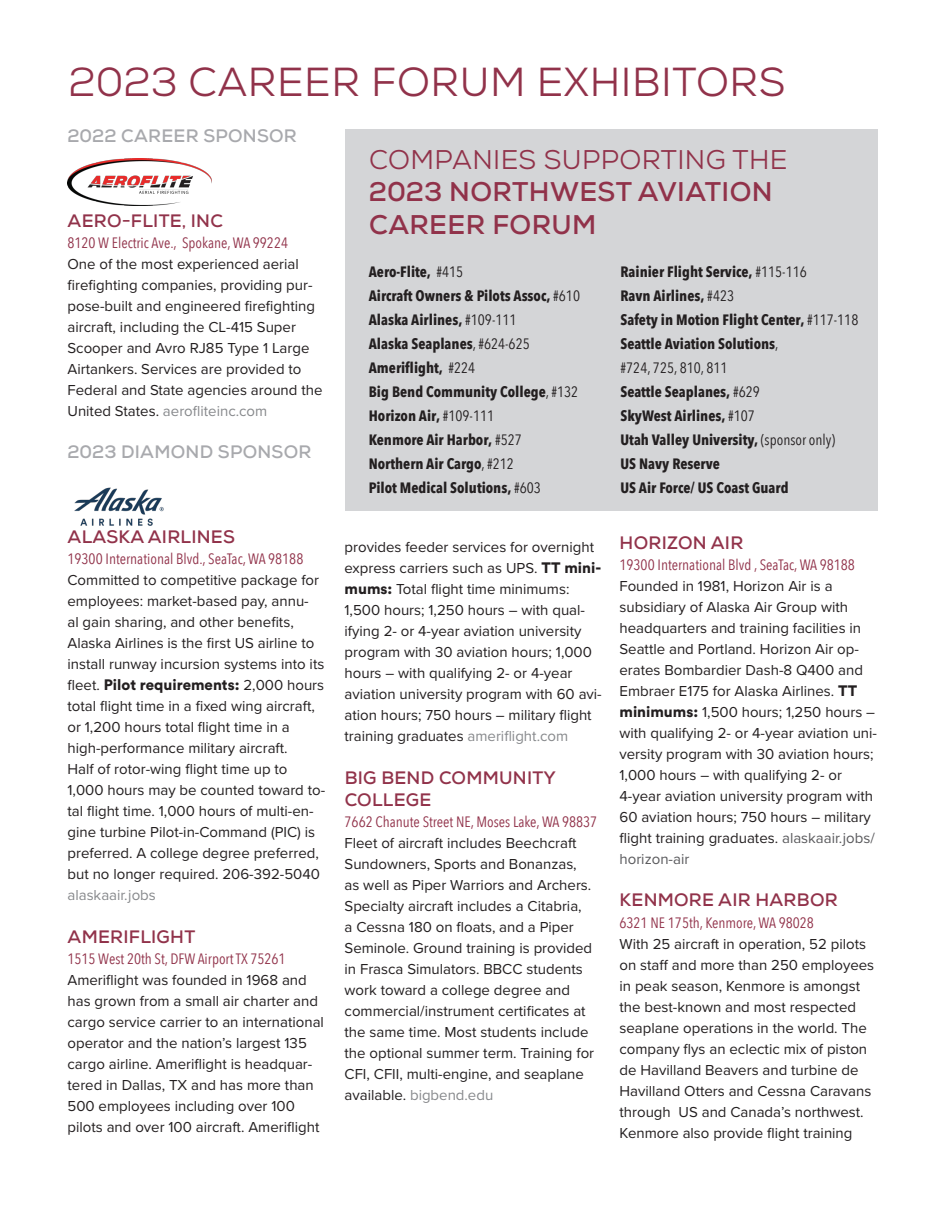
<style>
.page{position:relative;width:945px;height:1215px;background:#fff}
.page>*{position:absolute;margin:0;border:0;box-sizing:border-box;transform-origin:0 0}
.t1{font:40.5px "Nexa";letter-spacing:.015em;color:#91324a}
.t2{font:700 27px/32.4px "Nexa";letter-spacing:.015em;color:#91324a}
.t3{font:700 18px/21.6px "Nexa";letter-spacing:.015em;color:#91324a}
.t4{font:700 18px "Nexa";letter-spacing:.015em;color:#a8a9ad}
.t5{font:15px/21px "Proxima Nova";color:#231f20}
.t6{font:700 15px/24px "Avenir Next Condensed";color:#231f20}
.t7{font:15px "Avenir Next Condensed";color:#91324a}
.t8{font:15px "Proxima Nova";color:#87898c}
.s1{font-family:"Avenir Next Condensed";color:#91324a}
.s2{color:#87898c}
.s3{font-family:"Circular Std";font-weight:900}
.s4{font-weight:400}
.s5{color:#5a5a5d}
</style>
<div class="page">
<img style="left:68px;top:158px;width:143px;height:47px">
<img style="left:74px;top:487px;width:90px;height:39px">
<div style="left:345px;top:130px;width:533px;height:381px;background:#d4d5d7"></div>
<p class="t1" style="left:69px;top:56px;width:718px">2023 CAREER FORUM EXHIBITORS</p>
<p class="t4" style="left:68px;top:124px;width:231px">2022 CAREER SPONSOR</p>
<p class="t3" style="left:68px;top:210px;width:157px">AERO-FLITE, INC</p>
<p class="t5" style="left:68px;top:232px;width:257px"><span class="s1">8120 W Electric Ave., Spokane, WA 99224<br></span>One of the most experienced aerial firefighting companies, providing pur&shy;pose-built and engineered firefighting aircraft, including the CL-415 Super Scooper and Avro RJ85 Type 1 Large Airtankers. Services are provided to Federal and State agencies around the United States. <span class="s2">aerofliteinc.com</span></p>
<p class="t4" style="left:68px;top:441px;width:245px">2023 DIAMOND SPONSOR</p>
<p class="t3" style="left:68px;top:526px;width:169px">ALASKA AIRLINES</p>
<p class="t7" style="left:68px;top:546px;width:237px">19300 International Blvd., SeaTac, WA 98188</p>
<p class="t5" style="left:68px;top:569px;width:258px">Committed to competitive package for employees: market-based pay, annu-<br>al gain sharing, and other benefits, Alaska Airlines is the first US airline to install runway incursion systems into its fleet. <span class="s3">Pilot requirements:</span> 2,000 hours total flight time in a fixed wing aircraft, or 1,200 hours total flight time in a high-performance military aircraft.</p>
<p class="t5" style="left:68px;top:758px;width:259px">Half of rotor-wing flight time up to 1,000 hours may be counted toward to&shy;tal flight time. 1,000 hours of multi-en&shy;gine turbine Pilot-in-Command (PIC) is preferred. A college degree preferred, but no longer required. 206-392-5040</p>
<p class="t8" style="left:68px;top:884px;width:90px">alaskaair.jobs</p>
<p class="t3" style="left:68px;top:926px;width:129px">AMERIFLIGHT</p>
<p class="t5" style="left:68px;top:947px;width:258px"><span class="s1">1515 West 20th St, DFW Airport TX 75261<br></span>Ameriflight was founded in 1968 and has grown from a small air charter and cargo service carrier to an international operator and the nation’s largest 135 cargo airline. Ameriflight is headquar&shy;tered in Dallas, TX and has more than 500 employees including over 100 pilots and over 100 aircraft. Ameriflight</p>
<p class="t2" style="left:369px;top:143px;width:420px"><span class="s4">COMPANIES SUPPORTING THE<br></span>2023 NORTHWEST AVIATION<br>CAREER FORUM</p>
<p class="t6" style="left:369px;top:260px;width:213px">Aero-Flite, <span class="s4">#415<br></span>Aircraft Owners &amp; Pilots Assoc, <span class="s4">#610</span></p>
<p class="t6" style="left:369px;top:308px;width:149px">Alaska Airlines, <span class="s4">#109-111</span></p>
<p class="t6" style="left:369px;top:332px;width:162px">Alaska Seaplanes<span class="s4">, #624-625</span></p>
<p class="t6" style="left:369px;top:356px;width:108px">Ameriflight, <span class="s4">#224</span></p>
<p class="t6" style="left:369px;top:380px;width:211px">Big Bend Community College<span class="s4">, #132</span></p>
<p class="t6" style="left:369px;top:404px;width:127px">Horizon Air, <span class="s4">#109-111</span></p>
<p class="t6" style="left:369px;top:428px;width:155px">Kenmore Air Harbor, <span class="s4">#527</span></p>
<p class="t6" style="left:369px;top:452px;width:147px">Northern Air Cargo<span class="s4">, #212</span></p>
<p class="t6" style="left:369px;top:476px;width:174px">Pilot Medical Solutions, <span class="s4">#603</span></p>
<p class="t6" style="left:621px;top:260px;width:188px">Rainier Flight Service, <span class="s4">#115-116</span></p>
<p class="t6" style="left:621px;top:284px;width:115px">Ravn Airlines, <span class="s4">#423</span></p>
<p class="t6" style="left:621px;top:308px;width:239px">Safety in Motion Flight Center, <span class="s4">#117-118</span></p>
<p class="t6" style="left:621px;top:332px;width:159px">Seattle Aviation Solutions<span class="s4">, #724, 725, 810, 811</span></p>
<p class="t6" style="left:621px;top:380px;width:141px">Seattle Seaplanes, <span class="s4">#629</span></p>
<p class="t6" style="left:621px;top:404px;width:136px">SkyWest Airlines, <span class="s4">#107</span></p>
<p class="t6" style="left:621px;top:428px;width:216px">Utah Valley University, <span class="s4">(sponsor only)</span></p>
<p class="t6" style="left:621px;top:452px;width:101px">US Navy Reserve</p>
<p class="t6" style="left:621px;top:476px;width:170px">US Air Force/ US Coast Guard</p>
<p class="t5" style="left:345px;top:536px;width:258px">provides feeder services for overnight express carriers such as UPS. <span class="s3">TT mini&shy;mums:</span> Total flight time minimums:</p>
<p class="t5" style="left:345px;top:599px;width:259px">1,500 hours; 1,250 hours – with qual&shy;ifying 2- or 4-year aviation university program with 30 aviation hours; 1,000 hours – with qualifying 2- or 4-year aviation university program with 60 avi&shy;ation hours; 750 hours – military flight training graduates <span class="s2">ameriflight.com</span></p>
<p class="t3" style="left:345px;top:767px;width:213px">BIG BEND COMMUNITY<br>COLLEGE</p>
<p class="t7" style="left:345px;top:809px;width:254px">7662 Chanute Street NE, Moses Lake, WA 98837</p>
<p class="t5" style="left:345px;top:831px;width:251px">Fleet of aircraft includes Beechcraft Sundowners, Sports and Bonanzas, as well as Piper Warriors and Archers.<br>Specialty aircraft includes a Citabria,<br>a Cessna 180 on floats, and a Piper Seminole. Ground training is provided in Frasca Simulators. BBCC students work toward a college degree and commercial/instrument certificates at the same time. Most students include the optional summer term. Training for CFI, CFII, multi-engine, and seaplane available. <span class="s2">bigbend.edu</span></p>
<p class="t3" style="left:620px;top:532px;width:125px">HORIZON AIR</p>
<p class="t5" style="left:620px;top:553px;width:259px"><span class="s1">19300 International Blvd , SeaTac, WA 98188<br></span>Founded in 1981, Horizon Air is a subsidiary of Alaska Air Group with headquarters and training facilities in Seattle and Portland. Horizon Air op&shy;erates Bombardier Dash-8 Q400 and Embraer E175 for Alaska Airlines. <span class="s3">TT minimums:</span> 1,500 hours; 1,250 hours – with qualifying 2- or 4-year aviation uni&shy;versity program with 30 aviation hours; 1,000 hours – with qualifying 2- or 4-year aviation university program with 60 aviation hours; 750 hours – military flight training graduates. <span class="s5">alaskaair.jobs/ horizon-air</span></p>
<p class="t3" style="left:620px;top:889px;width:220px">KENMORE AIR HARBOR</p>
<p class="t7" style="left:620px;top:910px;width:196px">6321 NE 175th, Kenmore, WA 98028</p>
<p class="t5" style="left:620px;top:933px;width:256px">With 25 aircraft in operation, 52 pilots on staff and more than 250 employees in peak season, Kenmore is amongst the best-known and most respected seaplane operations in the world. The company flys an eclectic mix of piston de Havilland Beavers and turbine de Havilland Otters and Cessna Caravans through US and Canada’s northwest.<br>Kenmore also provide flight training</p>
</div>
